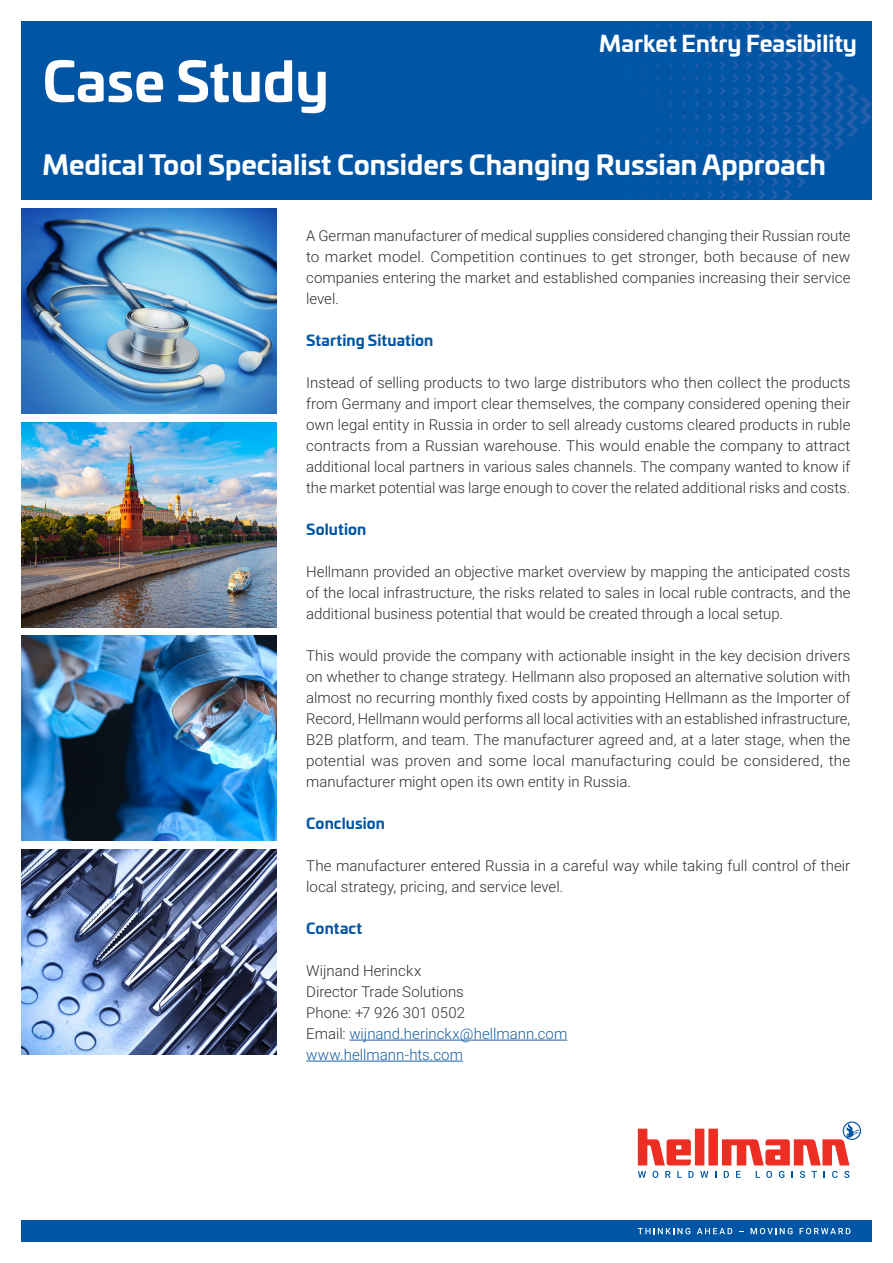
<style>
.page{position:relative;width:893px;height:1263px;background:#fff}
.page>*{position:absolute;margin:0;border:0;box-sizing:border-box;transform-origin:0 0}
.t1{font:700 54px "Univia Pro";color:#fff}
.Sub_Title{font:700 27px "Univia Pro";color:#fff}
.Sub_Title-2{font:700 22.5px "Univia Pro";color:#fff}
.Copytext{font:300 15px/21px "Roboto";color:#312f30;text-align:justify}
.Copytext-2{font:300 15px "Roboto";color:#175d9e}
.Copytext-3{font:700 15px "Univia Pro";letter-spacing:.005em;color:#0155a5}
.s1{color:#312f30}
</style>
<div class="page">
<svg style="left:638px;top:1129px;width:53px;height:36px"></svg>
<div style="left:695px;top:1129px;width:9px;height:36px;background:#ee2e22"></div>
<div style="left:708px;top:1129px;width:10px;height:36px;background:#ee2e22"></div>
<svg style="left:638px;top:1171px;width:8px;height:7px"></svg>
<svg style="left:653px;top:1171px;width:5px;height:7px"></svg>
<svg style="left:665px;top:1171px;width:6px;height:7px"></svg>
<svg style="left:677px;top:1171px;width:5px;height:7px"></svg>
<svg style="left:688px;top:1171px;width:6px;height:7px"></svg>
<svg style="left:700px;top:1171px;width:8px;height:7px"></svg>
<svg style="left:724px;top:1171px;width:5px;height:7px"></svg>
<svg style="left:736px;top:1171px;width:4px;height:7px"></svg>
<svg style="left:756px;top:1171px;width:4px;height:7px"></svg>
<svg style="left:766px;top:1171px;width:6px;height:7px"></svg>
<svg style="left:779px;top:1171px;width:5px;height:7px"></svg>
<svg style="left:800px;top:1171px;width:5px;height:7px"></svg>
<svg style="left:811px;top:1171px;width:6px;height:7px"></svg>
<svg style="left:832px;top:1171px;width:6px;height:7px"></svg>
<svg style="left:844px;top:1171px;width:5px;height:7px"></svg>
<svg style="left:722px;top:1121px;width:139px;height:44px"></svg>
<div style="left:21px;top:1220px;width:851px;height:22px;background:#0155a5"></div>
<svg style="left:638px;top:1228px;width:52px;height:6px"></svg>
<svg style="left:697px;top:1228px;width:35px;height:6px"></svg>
<svg style="left:751px;top:1228px;width:42px;height:6px"></svg>
<svg style="left:799px;top:1228px;width:51px;height:6px"></svg>
<hr style="left:349px;top:1040px;width:218px;height:1px;background:#175d9e">
<hr style="left:306px;top:1061px;width:157px;height:1px;background:#175d9e">
<div style="left:21px;top:21px;width:851px;height:179px;background:#0155a5"></div>
<svg style="left:694px;top:24px;width:5px;height:5px"></svg>
<svg style="left:707px;top:23px;width:5px;height:6px"></svg>
<svg style="left:720px;top:23px;width:5px;height:6px"></svg>
<svg style="left:733px;top:23px;width:6px;height:7px"></svg>
<svg style="left:694px;top:37px;width:5px;height:5px"></svg>
<svg style="left:707px;top:36px;width:5px;height:6px"></svg>
<svg style="left:720px;top:36px;width:5px;height:6px"></svg>
<svg style="left:733px;top:36px;width:6px;height:7px"></svg>
<svg style="left:694px;top:50px;width:5px;height:5px"></svg>
<svg style="left:707px;top:49px;width:5px;height:6px"></svg>
<svg style="left:720px;top:49px;width:5px;height:6px"></svg>
<svg style="left:733px;top:49px;width:6px;height:7px"></svg>
<svg style="left:694px;top:62px;width:5px;height:6px"></svg>
<svg style="left:707px;top:62px;width:5px;height:6px"></svg>
<svg style="left:720px;top:62px;width:5px;height:6px"></svg>
<svg style="left:733px;top:62px;width:6px;height:7px"></svg>
<svg style="left:694px;top:75px;width:5px;height:6px"></svg>
<svg style="left:707px;top:75px;width:5px;height:6px"></svg>
<svg style="left:720px;top:75px;width:5px;height:6px"></svg>
<svg style="left:694px;top:88px;width:5px;height:6px"></svg>
<svg style="left:707px;top:88px;width:5px;height:6px"></svg>
<svg style="left:720px;top:88px;width:5px;height:6px"></svg>
<svg style="left:694px;top:101px;width:5px;height:6px"></svg>
<svg style="left:707px;top:101px;width:5px;height:6px"></svg>
<svg style="left:720px;top:101px;width:5px;height:6px"></svg>
<svg style="left:694px;top:114px;width:5px;height:6px"></svg>
<svg style="left:707px;top:114px;width:5px;height:6px"></svg>
<svg style="left:720px;top:114px;width:5px;height:6px"></svg>
<svg style="left:694px;top:127px;width:5px;height:6px"></svg>
<svg style="left:707px;top:127px;width:5px;height:6px"></svg>
<svg style="left:720px;top:127px;width:5px;height:6px"></svg>
<svg style="left:695px;top:140px;width:4px;height:6px"></svg>
<svg style="left:707px;top:140px;width:5px;height:6px"></svg>
<svg style="left:720px;top:140px;width:5px;height:6px"></svg>
<svg style="left:695px;top:153px;width:4px;height:6px"></svg>
<svg style="left:707px;top:153px;width:5px;height:6px"></svg>
<svg style="left:720px;top:153px;width:5px;height:6px"></svg>
<svg style="left:694px;top:166px;width:5px;height:6px"></svg>
<svg style="left:707px;top:166px;width:5px;height:6px"></svg>
<svg style="left:720px;top:166px;width:5px;height:6px"></svg>
<svg style="left:694px;top:179px;width:5px;height:6px"></svg>
<svg style="left:707px;top:179px;width:5px;height:6px"></svg>
<svg style="left:720px;top:179px;width:5px;height:6px"></svg>
<svg style="left:694px;top:192px;width:5px;height:6px"></svg>
<svg style="left:707px;top:192px;width:5px;height:6px"></svg>
<svg style="left:720px;top:192px;width:5px;height:6px"></svg>
<svg style="left:733px;top:75px;width:6px;height:124px"></svg>
<svg style="left:745px;top:22px;width:7px;height:177px"></svg>
<svg style="left:758px;top:21px;width:113px;height:179px"></svg>
<img style="left:21px;top:208px;width:255px;height:206px">
<img style="left:21px;top:422px;width:255px;height:205px">
<img style="left:21px;top:636px;width:255px;height:205px">
<img style="left:21px;top:849px;width:255px;height:205px">
<p class="t1" style="left:43px;top:39px;width:288px">Case Study</p>
<p class="Sub_Title-2" style="left:599px;top:26px;width:259px">Market Entry Feasibility</p>
<p class="Sub_Title" style="left:43px;top:143px;width:785px">Medical Tool Specialist Considers Changing Russian Approach</p>
<p class="Copytext" style="left:306px;top:224px;width:546px">A German manufacturer of medical supplies considered changing their Russian route to market model. Competition continues to get stronger, both because of new companies entering the market and established companies increasing their service level.</p>
<p class="Copytext-3" style="left:306px;top:328px;width:129px">Starting Situation</p>
<p class="Copytext" style="left:306px;top:371px;width:546px">Instead of selling products to two large distributors who then collect the products from Germany and import clear themselves, the company considered opening their own legal entity in Russia in order to sell already customs cleared products in ruble contracts from a Russian warehouse. This would enable the company to attract additional local partners in various sales channels. The company wanted to know if the market potential was large enough to cover the related additional risks and costs.</p>
<p class="Copytext-3" style="left:306px;top:517px;width:62px">Solution</p>
<p class="Copytext" style="left:306px;top:560px;width:546px">Hellmann provided an objective market overview by mapping the anticipated costs of the local infrastructure, the risks related to sales in local ruble contracts, and the additional business potential that would be created through a local setup.</p>
<p class="Copytext" style="left:306px;top:644px;width:546px">This would provide the company with actionable insight in the key decision drivers on whether to change strategy. Hellmann also proposed an alternative solution with almost no recurring monthly fixed costs by appointing Hellmann as the Importer of Record, Hellmann would performs all local activities with an established infrastructure, B2B platform, and team. The manufacturer agreed and, at a later stage, when the potential was proven and some local manufacturing could be considered, the manufacturer might open its own entity in Russia.</p>
<p class="Copytext-3" style="left:306px;top:811px;width:80px">Conclusion</p>
<p class="Copytext" style="left:306px;top:854px;width:546px">The manufacturer entered Russia in a careful way while taking full control of their local strategy, pricing, and service level.</p>
<p class="Copytext-3" style="left:306px;top:916px;width:58px">Contact</p>
<p class="Copytext" style="left:306px;top:959px;width:117px">Wijnand Herinckx</p>
<p class="Copytext" style="left:306px;top:980px;width:159px">Director Trade Solutions</p>
<p class="Copytext" style="left:306px;top:1001px;width:161px">Phone: +7 926 301 0502</p>
<p class="Copytext-2" style="left:306px;top:1023px;width:263px"><span class="s1">Email:</span> wijnand.herinckx@hellmann.com</p>
<p class="Copytext-2" style="left:306px;top:1044px;width:158px">www.hellmann-hts.com</p>
</div>
